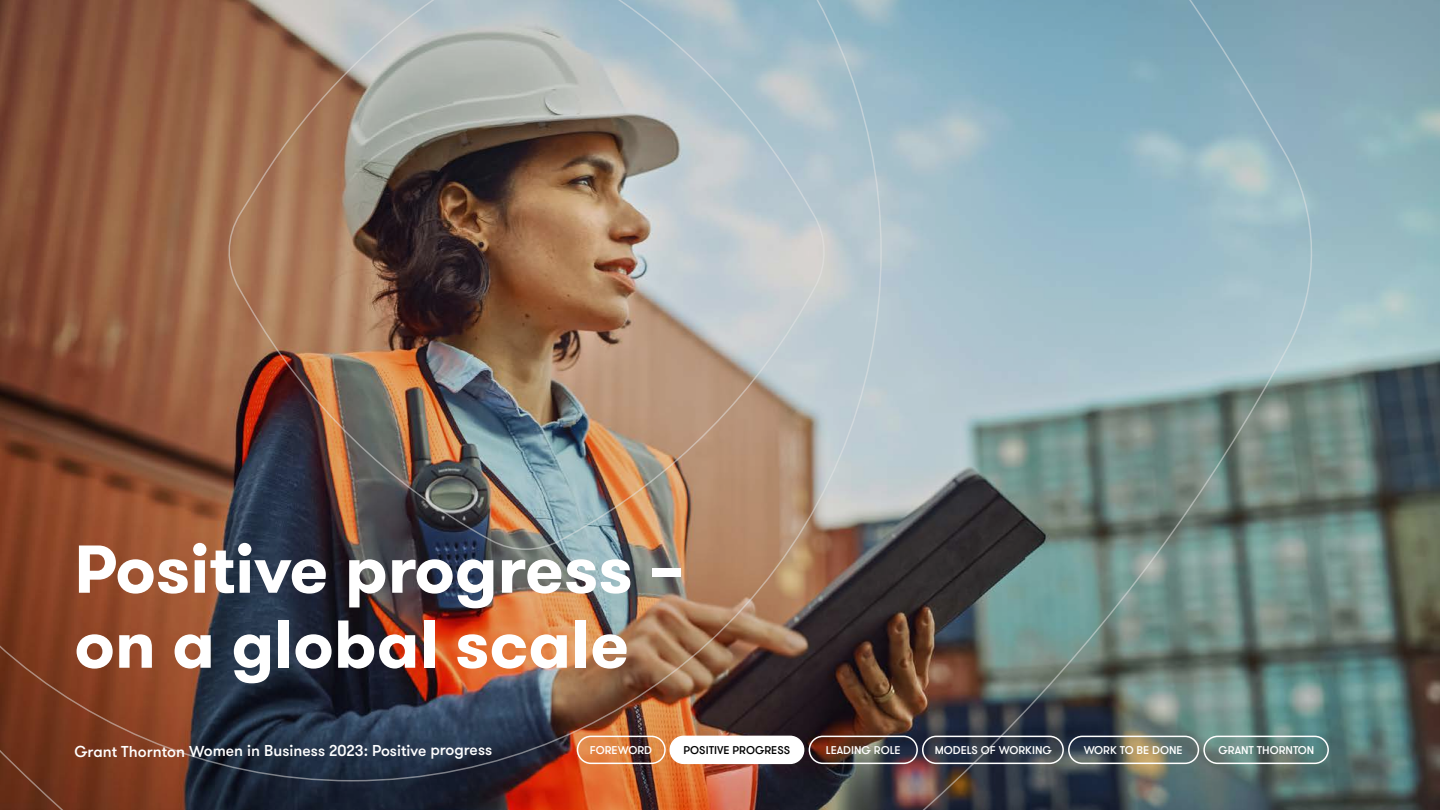
<style>
.page{position:relative;width:1440px;height:810px;background:#fff}
.page>*{position:absolute;margin:0;border:0;box-sizing:border-box;transform-origin:0 0}
.t1{font:700 67.5px/75px "GT Walsheim Pro";color:#fff}
.t2{font:500 15.75px "GT Walsheim Pro Combined";letter-spacing:-.005em;color:#fff}
.t3{font:500 11.25px "GT Walsheim Pro Combined";color:#fff}
.t4{font:500 11.25px "GT Walsheim Pro Combined";color:#000}
</style>
<div class="page">
<img style="left:0;top:0;width:1440px;height:810px">
<div style="left:670px;top:736px;width:134px;height:27px;background:#fff;border-radius:13px"></div>
<div style="left:669px;top:736px;width:135px;height:28px;border:2px solid #fff;border-radius:13px"></div>
<div style="left:809px;top:736px;width:109px;height:28px;border:2px solid #fff;border-radius:13px"></div>
<div style="left:922px;top:736px;width:142px;height:28px;border:2px solid #fff;border-radius:13px"></div>
<div style="left:1068px;top:736px;width:131px;height:28px;border:2px solid #fff;border-radius:13px"></div>
<div style="left:1203px;top:736px;width:126px;height:28px;border:2px solid #fff;border-radius:13px"></div>
<div style="left:577px;top:736px;width:89px;height:28px;border:2px solid #fff;border-radius:13px"></div>
<h1 class="t1" style="left:74px;top:532px;width:610px">Positive progress – on a global scale</h1>
<h2 class="t2" style="left:74px;top:741px;width:419px">Grant Thornton Women in Business 2023: Positive progress</h2>
<p class="t3" style="left:590px;top:744px;width:64px">FOREWORD</p>
<p class="t4" style="left:684px;top:744px;width:108px">POSITIVE PROGRESS</p>
<p class="t3" style="left:826px;top:744px;width:76px">LEADING ROLE</p>
<p class="t3" style="left:935px;top:744px;width:119px">MODELS OF WORKING</p>
<p class="t3" style="left:1084px;top:744px;width:100px">WORK TO BE DONE</p>
<p class="t3" style="left:1218px;top:744px;width:98px">GRANT THORNTON</p>
</div>
